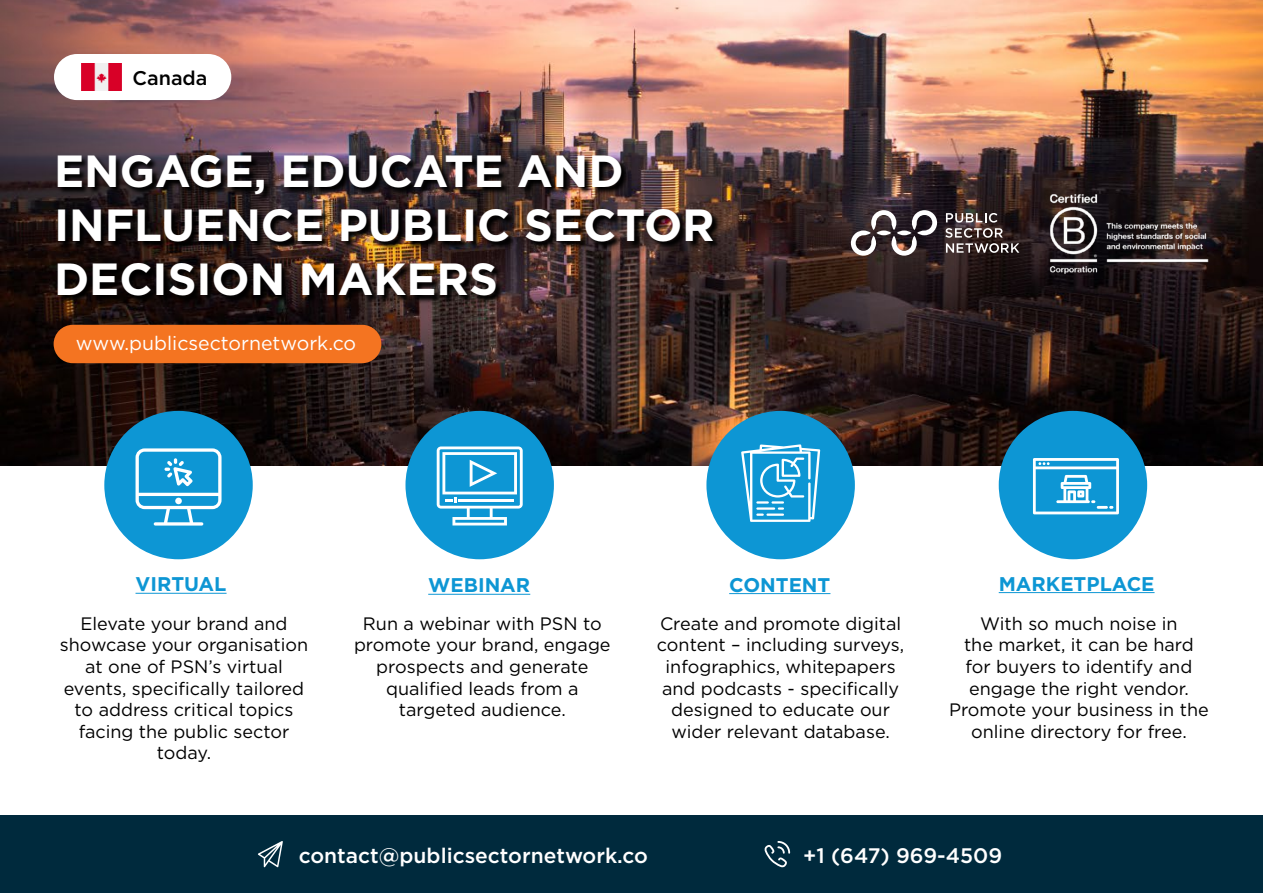
<style>
.page{position:relative;width:1263px;height:893px;background:#fff}
.page>*{position:absolute;margin:0;border:0;box-sizing:border-box;transform-origin:0 0}
.t1{font:700 45px/54px "Gotham";color:#fff}
.t2{font:500 21px "Gotham";color:#fff}
.t3{font:700 19.8px "Gotham";color:#0d96d4}
.t4{font:500 19.8px "Gotham";color:#000}
.t5{font:19.5px "Gotham";color:#fff}
.t6{font:18px/21.6px "Gotham";color:#000;text-align:center}
</style>
<div class="page">
<img style="left:0;top:0;width:1263px;height:466px">
<div style="left:104px;top:411px;width:149px;height:148px;background:#0d96d4;border-radius:50%"></div>
<div style="left:405px;top:411px;width:149px;height:148px;background:#0d96d4;border-radius:50%"></div>
<div style="left:706px;top:411px;width:149px;height:148px;background:#0d96d4;border-radius:50%"></div>
<div style="left:999px;top:411px;width:148px;height:148px;background:#0d96d4;border-radius:50%"></div>
<svg style="left:851px;top:210px;width:86px;height:46px"></svg>
<svg style="left:945px;top:213px;width:74px;height:40px;background:#5e5252"></svg>
<img style="left:58px;top:154px;width:663px;height:150px">
<hr style="left:136px;top:593px;width:91px;height:1px;background:#0d96d4">
<hr style="left:428px;top:594px;width:102px;height:1px;background:#0d96d4">
<hr style="left:729px;top:593px;width:101px;height:1px;background:#0d96d4">
<hr style="left:999px;top:592px;width:155px;height:1px;background:#0d96d4">
<svg style="left:437px;top:446px;width:86px;height:79px"></svg>
<svg style="left:741px;top:444px;width:79px;height:78px"></svg>
<hr style="left:766px;top:513px;width:18px;height:3px;background:#fff">
<svg style="left:1033px;top:458px;width:86px;height:56px"></svg>
<svg style="left:136px;top:448px;width:86px;height:78px"></svg>
<div style="left:0;top:815px;width:1263px;height:78px;background:#002a3d"></div>
<div style="left:54px;top:325px;width:327px;height:38px;background:#f47421;border-radius:19px"></div>
<svg style="left:764px;top:841px;width:26px;height:26px"></svg>
<svg style="left:258px;top:841px;width:25px;height:26px"></svg>
<img style="left:1040px;top:184px;width:178px;height:98px">
<div style="left:54px;top:54px;width:177px;height:46px;background:#fff;border-radius:23px"></div>
<img style="left:81px;top:64px;width:41px;height:27px">
<p class="t4" style="left:133px;top:65px;width:77px">Canada</p>
<h1 class="t1" style="left:54px;top:144px;width:662px">ENGAGE, EDUCATE AND<br>INFLUENCE PUBLIC SECTOR<br>DECISION MAKERS</h1>
<p class="t5" style="left:76px;top:331px;width:282px">www.publicsectornetwork.co</p>
<p class="t3" style="left:136px;top:571px;width:93px">VIRTUAL</p>
<p class="t3" style="left:428px;top:572px;width:104px">WEBINAR</p>
<p class="t3" style="left:729px;top:571px;width:103px">CONTENT</p>
<p class="t3" style="left:999px;top:570px;width:157px">MARKETPLACE</p>
<p class="t6" style="left:60px;top:612px;width:250px">Elevate your brand and showcase your organisation at one of PSN’s virtual events, specifically tailored to address critical topics facing the public sector today.</p>
<p class="t6" style="left:354px;top:612px;width:258px">Run a webinar with PSN to promote your brand, engage prospects and generate qualified leads from a targeted audience.</p>
<p class="t6" style="left:657px;top:612px;width:249px">Create and promote digital content – including surveys, infographics, whitepapers and podcasts - specifically designed to educate our wider relevant database.</p>
<p class="t6" style="left:949px;top:612px;width:261px">With so much noise in<br>the market, it can be hard<br>for buyers to identify and engage the right vendor.<br>Promote your business in the online directory for free.</p>
<p class="t2" style="left:299px;top:841px;width:351px">contact@publicsectornetwork.co</p>
<p class="t2" style="left:803px;top:841px;width:201px">+1 (647) 969-4509</p>
</div>
